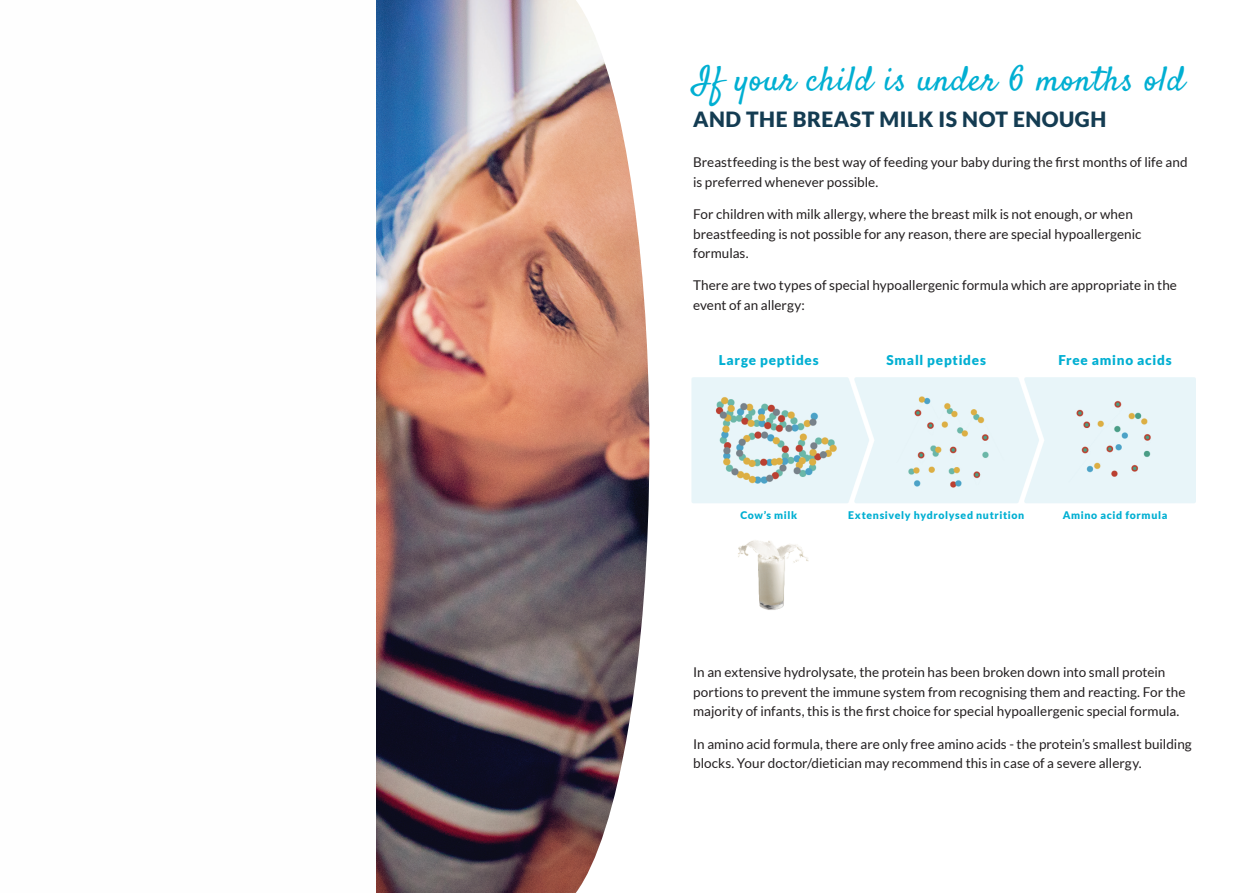
<style>
.page{position:relative;width:1259px;height:893px;background:#fff}
.page>*{position:absolute;margin:0;border:0;box-sizing:border-box;transform-origin:0 0}
.Satisfy_rubrik_rad_1{font:34.5px "Satisfy";letter-spacing:.025em;color:#01afd2}
.Lato_rubrik_rad_2{font:900 21px "Lato";letter-spacing:.025em;color:#143c52}
.Brödtext_9_13{font:13.5px/19.5px "Lato";color:#231f20}
.inforuta_rubrik1{font:900 13.5px "Lato";letter-spacing:.055em;color:#01afd2}
.inforuta_rubrik1-2{font:900 10.5px "Lato";letter-spacing:.06em;color:#01afd2}
</style>
<div class="page">
<img style="left:691px;top:377px;width:505px;height:233px">
<div style="left:901px;top:541px;width:250px;height:78px;background:#fff"></div>
<div style="left:729px;top:506px;width:460px;height:28px;background:#fff"></div>
<img style="left:376px;top:0;width:273px;height:893px">
<p class="Satisfy_rubrik_rad_1" style="left:693px;top:58px;width:493px">If your child is under 6 months old</p>
<p class="Lato_rubrik_rad_2" style="left:693px;top:107px;width:415px">AND THE BREAST MILK IS NOT ENOUGH</p>
<p class="Brödtext_9_13" style="left:693px;top:153px;width:496px">Breastfeeding is the best way of feeding your baby during the first months of life and is preferred whenever possible.</p>
<p class="Brödtext_9_13" style="left:693px;top:204px;width:450px">For children with milk allergy, where the breast milk is not enough, or when breastfeeding is not possible for any reason, there are special hypoallergenic formulas.</p>
<p class="Brödtext_9_13" style="left:693px;top:276px;width:485px">There are two types of special hypoallergenic formula which are appropriate in the event of an allergy:</p>
<p class="inforuta_rubrik1" style="left:719px;top:353px;width:101px">Large peptides</p>
<p class="inforuta_rubrik1" style="left:886px;top:353px;width:101px">Small peptides</p>
<p class="inforuta_rubrik1" style="left:1058px;top:353px;width:115px">Free amino acids</p>
<p class="inforuta_rubrik1-2" style="left:740px;top:509px;width:58px">Cow’s milk</p>
<p class="inforuta_rubrik1-2" style="left:848px;top:509px;width:178px">Extensively hydrolysed nutrition</p>
<p class="inforuta_rubrik1-2" style="left:1062px;top:509px;width:106px">Amino acid formula</p>
<p class="Brödtext_9_13" style="left:693px;top:662px;width:494px">In an extensive hydrolysate, the protein has been broken down into small protein portions to prevent the immune system from recognising them and reacting. For the majority of infants, this is the first choice for special hypoallergenic special formula.</p>
<p class="Brödtext_9_13" style="left:693px;top:734px;width:500px">In amino acid formula, there are only free amino acids - the protein’s smallest building blocks. Your doctor/dietician may recommend this in case of a severe allergy.</p>
</div>
